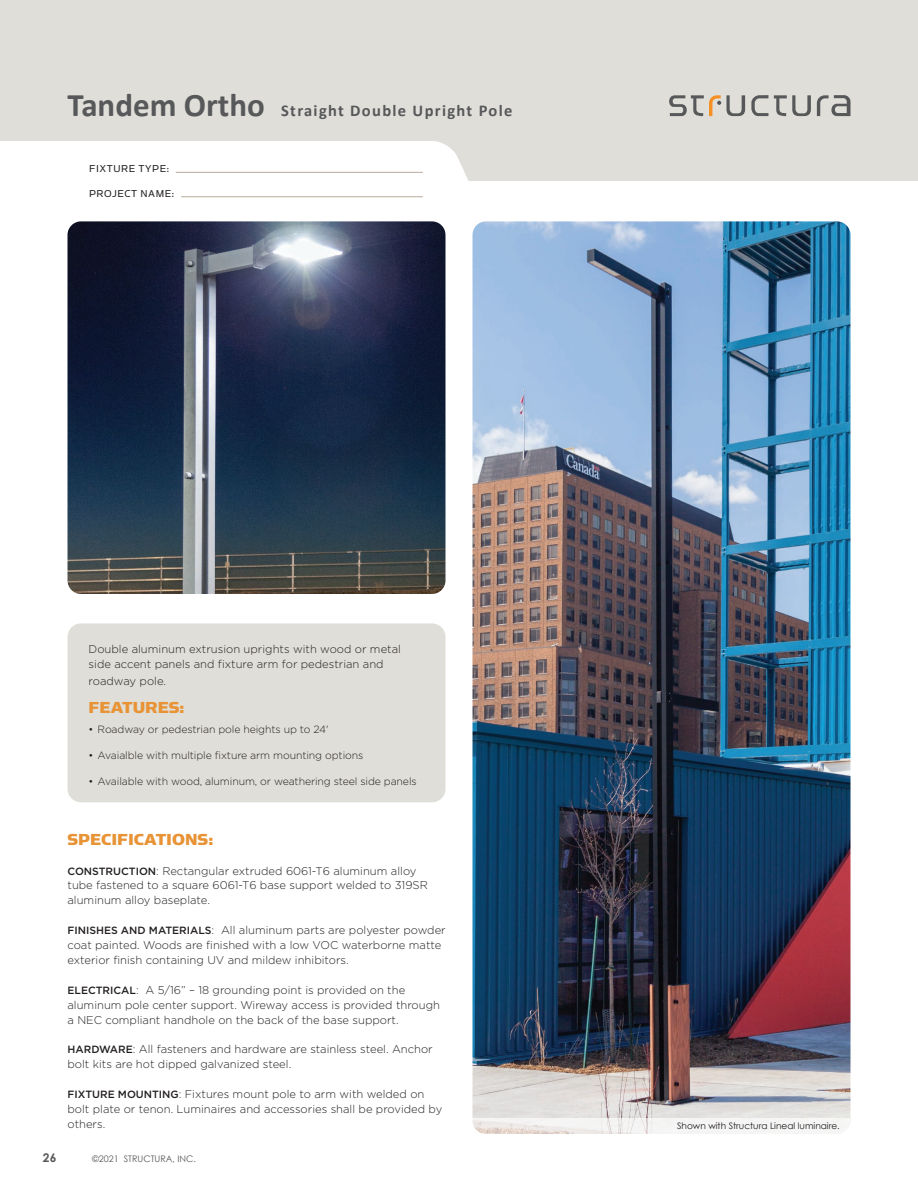
<style>
.page{position:relative;width:918px;height:1188px;background:#fff}
.page>*{position:absolute;margin:0;border:0;box-sizing:border-box;transform-origin:0 0}
.t1{font:18px "Simian Text Chimpanzee";color:#e89335}
.t2{font:700 16.5px "Calibri";letter-spacing:.08em;color:#57585a}
.t3{font:700 12px "Century Gothic";color:#57585a}
.t4{font:300 11.25px/15px "Gotham";color:#231f20}
.t5{font:11.25px/24.8px "Simian Display Orangutan";letter-spacing:.05em;color:#231f20}
.t6{font:300 10.5px "Gotham";letter-spacing:-.01em;color:#231f20}
.t7{font:9px "Century Gothic";color:#231f20}
.t8{font:9px "Century Gothic";color:#57585a}
.s1{font-size:33px}
.s2{font-weight:500;font-size:10.5px}
</style>
<div class="page">
<div style="left:0;top:0;width:918px;height:181px;background:#e0ded8"></div>
<div style="left:0;top:141px;width:468px;height:40px;background:#fff"></div>
<hr style="left:176px;top:172px;width:247px;height:1px;background:#b9aa99">
<hr style="left:181px;top:196px;width:242px;height:1px;background:#b9aa99">
<svg style="left:669px;top:95px;width:52px;height:21px"></svg>
<svg style="left:727px;top:95px;width:18px;height:21px"></svg>
<svg style="left:751px;top:95px;width:17px;height:21px"></svg>
<svg style="left:774px;top:95px;width:37px;height:21px"></svg>
<svg style="left:817px;top:95px;width:33px;height:21px"></svg>
<div style="left:68px;top:623px;width:378px;height:179px;background:#e0ded8;border-radius:14px"></div>
<img style="left:472px;top:221px;width:378px;height:898px">
<img style="left:68px;top:221px;width:378px;height:373px">
<svg style="left:472px;top:1119px;width:371px;height:15px;fill:#f5f4f4"></svg>
<h2 class="t2" style="left:68px;top:100px;width:446px"><span class="s1">Tandem Ortho</span> Straight Double Upright Pole</h2>
<p class="t5" style="left:89px;top:157px;width:87px">FIXTURE TYPE:<br>PROJECT NAME:</p>
<p class="t4" style="left:89px;top:642px;width:314px">Double aluminum extrusion uprights with wood or metal side accent panels and fixture arm for pedestrian and</p>
<p class="t4" style="left:89px;top:673px;width:79px">roadway pole.</p>
<h1 class="t1" style="left:89px;top:697px;width:97px">FEATURES:</h1>
<p class="t6" style="left:89px;top:723px;width:241px">• Roadway or pedestrian pole heights up to 24'</p>
<p class="t6" style="left:89px;top:749px;width:276px">• Avaialble with multiple fixture arm mounting options</p>
<p class="t6" style="left:89px;top:775px;width:330px">• Available with wood, aluminum, or weathering steel side panels</p>
<h1 class="t1" style="left:68px;top:829px;width:147px">SPECIFICATIONS:</h1>
<p class="t4" style="left:68px;top:863px;width:362px"><span class="s2">CONSTRUCTION</span>: Rectangular extruded 6061-T6 aluminum alloy tube fastened to a square 6061-T6 base support welded to 319SR aluminum alloy baseplate.</p>
<p class="t4" style="left:67px;top:922px;width:380px"><span class="s2">FINISHES AND MATERIALS</span>: All aluminum parts are polyester powder coat painted. Woods are finished with a low VOC waterborne matte exterior finish containing UV and mildew inhibitors.</p>
<p class="t4" style="left:68px;top:982px;width:374px"><span class="s2">ELECTRICAL</span>: A 5/16” – 18 grounding point is provided on the aluminum pole center support. Wireway access is provided through a NEC compliant handhole on the back of the base support.</p>
<p class="t4" style="left:67px;top:1042px;width:367px"><span class="s2">HARDWARE</span>: All fasteners and hardware are stainless steel. Anchor bolt kits are hot dipped galvanized steel.</p>
<p class="t4" style="left:67px;top:1087px;width:376px"><span class="s2">FIXTURE MOUNTING</span>: Fixtures mount pole to arm with welded on bolt plate or tenon. Luminaires and accessories shall be provided by others.</p>
<p class="t3" style="left:43px;top:1150px;width:15px">26</p>
<p class="t8" style="left:92px;top:1153px;width:105px">©2021 STRUCTURA, INC.</p>
<p class="t7" style="left:677px;top:1120px;width:164px">Shown with Structura Lineal luminaire.</p>
</div>
